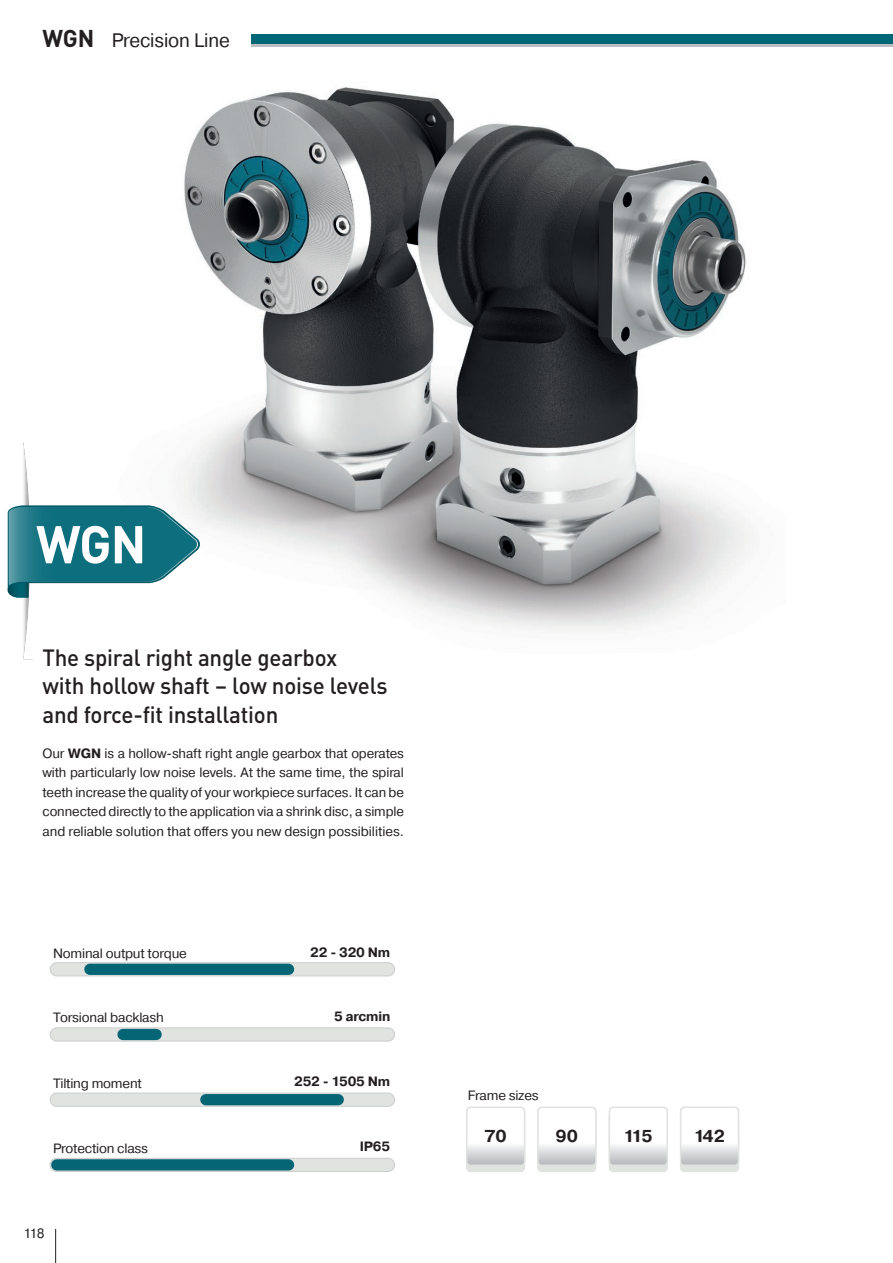
<style>
.page{position:relative;width:893px;height:1263px;background:#fff}
.page>*{position:absolute;margin:0;border:0;box-sizing:border-box;transform-origin:0 0}
._01Headline{font:700 52.2px "DIN Pro";color:#fff;scale:.96 1}
._02Sub_Headline{font:500 23.25px/28.5px "DIN Pro";letter-spacing:-.01em;color:#231f20;scale:.96 1}
.t1{font:19.5px "Pragmatica";letter-spacing:-.005em;color:#231f20}
.t2{font:700 17.25px "Pragmatica";letter-spacing:-.04em;color:#231f20}
.t3{font:13.5px/19.5px "Pragmatica";letter-spacing:-.015em;color:#231f20;text-align:justify}
.t4{font:700 13.5px "Pragmatica";letter-spacing:-.015em;color:#231f20}
.s1{font-family:"DIN Pro";font-weight:700;font-size:24px}
.s2{font-weight:700}
</style>
<div class="page">
<img style="left:177px;top:87px;width:577px;height:544px">
<img style="left:7px;top:511px;width:1px;height:81px">
<img style="left:23px;top:442px;width:10px;height:218px">
<svg style="left:8px;top:505px;width:193px;height:93px"></svg>
<div style="left:50px;top:963px;width:345px;height:13px;background:#e0e3e0;border-radius:7px"></div>
<div style="left:50px;top:962px;width:345px;height:14px;border:1px solid #cbcecd;border-radius:7px"></div>
<div style="left:50px;top:1028px;width:345px;height:13px;background:#e0e3e0;border-radius:7px"></div>
<div style="left:50px;top:1027px;width:345px;height:14px;border:1px solid #cbcecd;border-radius:7px"></div>
<div style="left:50px;top:1093px;width:345px;height:13px;background:#e0e3e0;border-radius:7px"></div>
<div style="left:50px;top:1093px;width:345px;height:14px;border:1px solid #cbcecd;border-radius:7px"></div>
<div style="left:50px;top:1158px;width:345px;height:13px;background:#e0e3e0;border-radius:7px"></div>
<div style="left:50px;top:1158px;width:345px;height:14px;border:1px solid #cbcecd;border-radius:7px"></div>
<div style="left:90px;top:964px;width:199px;height:11px;background:#066575"></div>
<div style="left:123px;top:1029px;width:33px;height:11px;background:#066575"></div>
<div style="left:206px;top:1094px;width:132px;height:11px;background:#066575"></div>
<div style="left:57px;top:1159px;width:232px;height:11px;background:#066575"></div>
<div style="left:467px;top:1114px;width:58px;height:57px;background:#e0e3e0;border-radius:4px"></div>
<div style="left:466px;top:1113px;width:59px;height:59px;border:1px solid #e0e3e0;border-radius:4px"></div>
<div style="left:467px;top:1107px;width:58px;height:58px;background:#fff;border-radius:4px"></div>
<svg style="left:468px;top:1145px;width:57px;height:20px"></svg>
<div style="left:466px;top:1107px;width:59px;height:59px;border:1px solid #e0e3e0;border-radius:4px"></div>
<div style="left:538px;top:1114px;width:58px;height:57px;background:#e0e3e0;border-radius:4px"></div>
<div style="left:537px;top:1113px;width:59px;height:59px;border:1px solid #e0e3e0;border-radius:4px"></div>
<div style="left:538px;top:1107px;width:58px;height:58px;background:#fff;border-radius:4px"></div>
<svg style="left:539px;top:1145px;width:57px;height:20px"></svg>
<div style="left:537px;top:1107px;width:59px;height:59px;border:1px solid #e0e3e0;border-radius:4px"></div>
<div style="left:609px;top:1114px;width:58px;height:57px;background:#e0e3e0;border-radius:4px"></div>
<div style="left:609px;top:1113px;width:59px;height:59px;border:1px solid #e0e3e0;border-radius:4px"></div>
<div style="left:609px;top:1107px;width:58px;height:58px;background:#fff;border-radius:4px"></div>
<svg style="left:609px;top:1145px;width:57px;height:20px"></svg>
<div style="left:609px;top:1107px;width:59px;height:59px;border:1px solid #e0e3e0;border-radius:4px"></div>
<div style="left:681px;top:1114px;width:57px;height:57px;background:#e0e3e0;border-radius:4px"></div>
<div style="left:680px;top:1113px;width:59px;height:59px;border:1px solid #e0e3e0;border-radius:4px"></div>
<div style="left:681px;top:1107px;width:57px;height:58px;background:#fff;border-radius:4px"></div>
<svg style="left:682px;top:1145px;width:55px;height:19px"></svg>
<div style="left:680px;top:1107px;width:59px;height:59px;border:1px solid #e0e3e0;border-radius:4px"></div>
<hr style="left:55px;top:1229px;width:1px;height:34px;background:#231f20">
<div style="left:252px;top:34px;width:641px;height:11px;background:#006777"></div>
<hr style="left:252px;top:45px;width:641px;height:2px;background:#bcbdc0">
<p class="t1" style="left:43px;top:28px;width:189px"><span class="s1">WGN</span> Precision Line</p>
<p class="_01Headline" style="left:36px;top:504px;width:116px">WGN</p>
<p class="_02Sub_Headline" style="left:43px;top:642px;width:361px">The spiral right angle gearbox<br>with hollow shaft – low noise levels and force-fit installation</p>
<p class="t3" style="left:43px;top:744px;width:363px">Our <span class="s2">WGN</span> is a hollow-shaft right angle gearbox that operates with particularly low noise levels. At the same time, the spiral teeth increase the quality of your workpiece surfaces. It can be connected directly to the application via a shrink disc, a simple and reliable solution that offers you new design possibilities.</p>
<p class="t3" style="left:53px;top:944px;width:135px">Nominal output torque</p>
<p class="t3" style="left:53px;top:1008px;width:112px">Torsional backlash</p>
<p class="t3" style="left:53px;top:1074px;width:90px">Tilting moment</p>
<p class="t3" style="left:53px;top:1139px;width:96px">Protection class</p>
<p class="t3" style="left:23px;top:1224px;width:23px">118</p>
<p class="t4" style="left:310px;top:943px;width:82px">22 - 320 Nm</p>
<p class="t4" style="left:334px;top:1007px;width:58px">5 arcmin</p>
<p class="t4" style="left:294px;top:1073px;width:98px">252 - 1505 Nm</p>
<p class="t4" style="left:360px;top:1138px;width:32px">IP65</p>
<p class="t3" style="left:468px;top:1086px;width:72px">Frame sizes</p>
<p class="t2" style="left:484px;top:1125px;width:24px">70</p>
<p class="t2" style="left:556px;top:1125px;width:24px">90</p>
<p class="t2" style="left:623px;top:1125px;width:31px">115</p>
<p class="t2" style="left:694px;top:1125px;width:33px">142</p>
</div>
